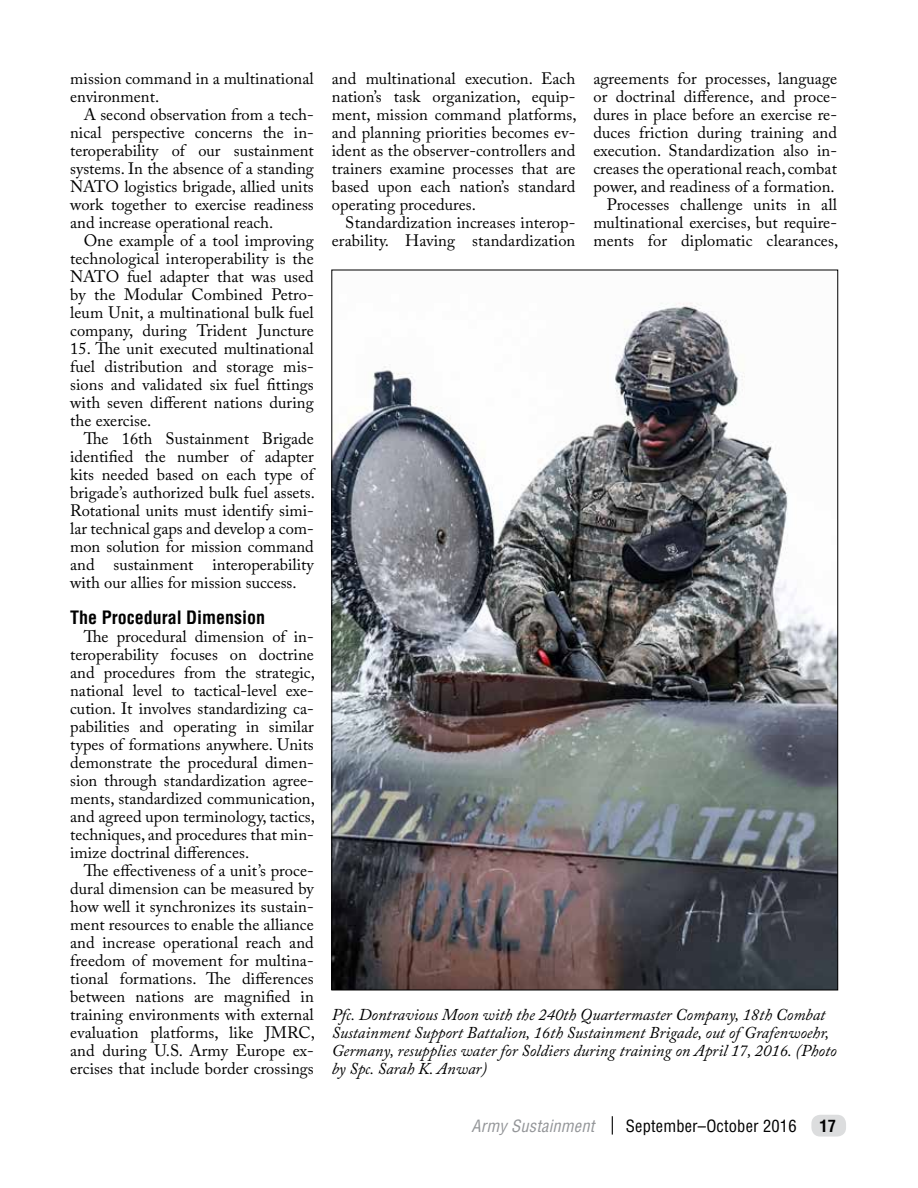
<style>
.page{position:relative;width:918px;height:1188px;background:#fff}
.page>*{position:absolute;margin:0;border:0;box-sizing:border-box;transform-origin:0 0}
.t1{font:700 condensed 18px "Helvetica LT Std";color:#000}
.t2{font:16.5px/18px "Adobe Caslon Pro";letter-spacing:.005em;color:#000;text-align:justify}
.t3{font:italic 16.5px/18px "Adobe Caslon Pro";color:#000}
.t4{font:condensed 16.5px "Helvetica LT Std";letter-spacing:.01em;color:#000}
.t5{font:italic condensed 16.5px "Helvetica LT Std";letter-spacing:.01em;color:#939598}
.t6{font:700 condensed 16.5px "Helvetica LT Std";color:#000}
</style>
<div class="page">
<img style="left:333px;top:303px;width:503px;height:685px">
<svg style="left:612px;top:1116px;width:1px;height:19px"></svg>
<div style="left:811px;top:1115px;width:35px;height:22px;background:#dcddde;border-radius:9px"></div>
<p class="t2" style="left:70px;top:69px;width:245px">mission command in a multinational environment.</p>
<p class="t2" style="left:70px;top:105px;width:245px;text-indent:13px">A second observation from a tech&shy;nical perspective concerns the in&shy;teroperability of our sustainment systems. In the absence of a standing NATO logistics brigade, allied units work together to exercise readiness and increase operational reach.</p>
<p class="t2" style="left:70px;top:231px;width:245px;text-indent:13px">One example of a tool improving technological interoperability is the NATO fuel adapter that was used by the Modular Combined Petro&shy;leum Unit, a multinational bulk fuel company, during Trident Juncture</p>
<p class="t2" style="left:70px;top:339px;width:245px">15. The unit executed multinational fuel distribution and storage mis&shy;sions and validated six fuel fittings with seven different nations during the exercise.</p>
<p class="t2" style="left:70px;top:429px;width:246px;text-indent:13px">The 16th Sustainment Brigade identified the number of adapter kits needed based on each type of brigade’s authorized bulk fuel assets.<br>Rotational units must identify simi&shy;lar technical gaps and develop a com&shy;mon solution for mission command and sustainment interoperability with our allies for mission success.</p>
<p class="t1" style="left:70px;top:606px;width:196px">The Procedural Dimension</p>
<p class="t2" style="left:70px;top:627px;width:246px;text-indent:13px">The procedural dimension of in&shy;teroperability focuses on doctrine and procedures from the strategic, national level to tactical-level exe&shy;cution. It involves standardizing ca&shy;pabilities and operating in similar types of formations anywhere. Units demonstrate the procedural dimen&shy;sion through standardization agree&shy;ments, standardized communication, and agreed upon terminology, tactics, techniques, and procedures that min&shy;imize doctrinal differences.</p>
<p class="t2" style="left:70px;top:861px;width:246px;text-indent:13px">The effectiveness of a unit’s proce&shy;dural dimension can be measured by how well it synchronizes its sustain&shy;ment resources to enable the alliance and increase operational reach and freedom of movement for multina&shy;tional formations. The differences between nations are magnified in training environments with external evaluation platforms, like JMRC, and during U.S. Army Europe ex&shy;ercises that include border crossings</p>
<p class="t2" style="left:332px;top:69px;width:246px">and multinational execution. Each nation’s task organization, equip&shy;ment, mission command platforms, and planning priorities becomes ev&shy;ident as the observer-controllers and trainers examine processes that are based upon each nation’s standard operating procedures.</p>
<p class="t2" style="left:332px;top:213px;width:245px;text-align:right">Standardization increases interop&shy;erability. Having standardization</p>
<p class="t2" style="left:593px;top:69px;width:246px;text-align:right">agreements for processes, language or doctrinal difference, and proce&shy;dures in place before an exercise re&shy;duces friction during training and execution. Standardization also in&shy;creases the operational reach, combat power, and readiness of a formation.<br>Processes challenge units in all multinational exercises, but require&shy;ments for diplomatic clearances,</p>
<p class="t3" style="left:332px;top:1005px;width:506px">Pfc. Dontravious Moon with the 240th Quartermaster Company, 18th Combat Sustainment Support Battalion, 16th Sustainment Brigade, out of Grafenwoehr, Germany, resupplies water for Soldiers during training on April 17, 2016. (Photo by Spc. Sarah K. Anwar)</p>
<p class="t5" style="left:471px;top:1115px;width:125px">Army Sustainment</p>
<p class="t4" style="left:626px;top:1115px;width:172px">September–October 2016</p>
<p class="t6" style="left:820px;top:1115px;width:18px">17</p>
</div>
